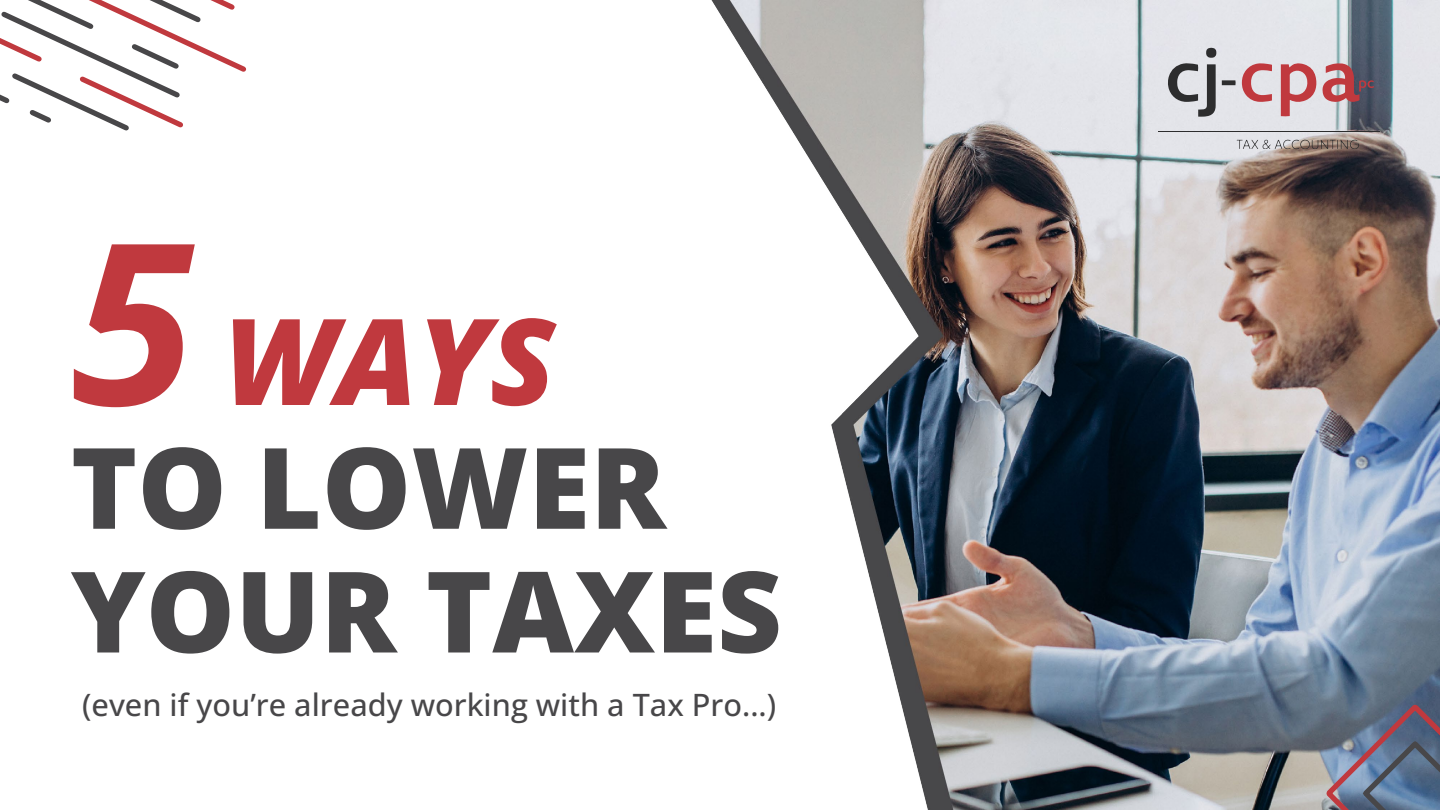
<style>
.page{position:relative;width:1440px;height:810px;background:#fff}
.page>*{position:absolute;margin:0;border:0;box-sizing:border-box;transform-origin:0 0}
.t1{font:italic 800 120px "Open Sans";color:#c0393e}
.t2{font:800 112.5px/123.8px "Open Sans";color:#484749}
.t3{font:500 30.75px "Open Sans";color:#484749}
.s1{font-weight:700;font-size:225px}
</style>
<div class="page">
<img style="left:711px;top:0;width:729px;height:810px">
<svg style="left:1242px;top:63px;width:30px;height:39px"></svg>
<hr style="left:1158px;top:131px;width:221px;height:1px;background:#2d2d2e">
<svg style="left:1168px;top:48px;width:48px;height:69px;background:#a5a6a9"></svg>
<svg style="left:1222px;top:80px;width:14px;height:5px"></svg>
<svg style="left:1281px;top:63px;width:93px;height:53px;background:#b2838a"></svg>
<svg style="left:1237px;top:139px;width:123px;height:10px"></svg>
<svg style="left:0;top:0;width:247px;height:131px"></svg>
<svg style="left:1322px;top:700px;width:118px;height:110px;background:#697189"></svg>
<h1 class="t1" style="left:71px;top:278px;width:486px"><span class="s1">5</span> WAYS</h1>
<h2 class="t2" style="left:71px;top:423px;width:713px">TO LOWER<br>YOUR TAXES</h2>
<p class="t3" style="left:82px;top:684px;width:696px">(even if you’re already working with a Tax Pro...)</p>
</div>
